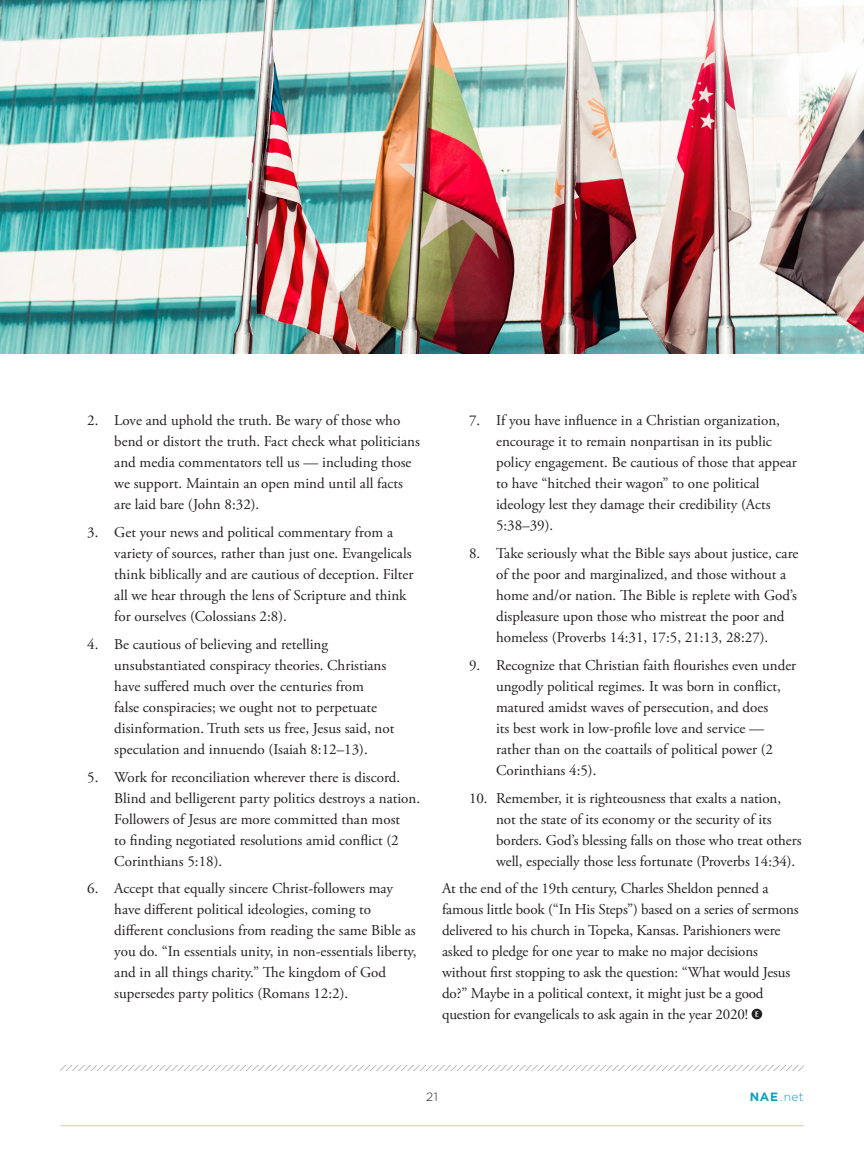
<style>
.page{position:relative;width:864px;height:1175px;background:#fff}
.page>*{position:absolute;margin:0;border:0;box-sizing:border-box;transform-origin:0 0}
.Story_First_Para_wit{font:15px/21px "Adobe Garamond Pro";color:#231f20}
.t1{font:300 12px "Gotham";color:#149dbf}
.t2{font:300 12px "Gotham";color:#231f20}
.s1{font-weight:700}
</style>
<div class="page">
<svg style="left:60px;top:1065px;width:744px;height:5px"></svg>
<hr style="left:60px;top:1125px;width:744px;height:1px;background:#d7cb9f">
<img style="left:0;top:0;width:864px;height:353px">
<svg style="left:752px;top:1008px;width:10px;height:11px"></svg>
<svg style="left:755px;top:1011px;width:3px;height:5px"></svg>
<p class="Story_First_Para_wit" style="left:114px;top:410px;width:307px;text-indent:-27px">2. Love and uphold the truth. Be wary of those who bend or distort the truth. Fact check what politicians and media commentators tell us — including those we support. Maintain an open mind until all facts are laid bare (John 8:32).</p>
<p class="Story_First_Para_wit" style="left:114px;top:522px;width:301px;text-indent:-27px">3. Get your news and political commentary from a variety of sources, rather than just one. Evangelicals think biblically and are cautious of deception. Filter all we hear through the lens of Scripture and think for ourselves (Colossians 2:8).</p>
<p class="Story_First_Para_wit" style="left:114px;top:634px;width:282px;text-indent:-27px">4. Be cautious of believing and retelling unsubstantiated conspiracy theories. Christians have suffered much over the centuries from<br>false conspiracies; we ought not to perpetuate disinformation. Truth sets us free, Jesus said, not speculation and innuendo (Isaiah 8:12–13).</p>
<p class="Story_First_Para_wit" style="left:114px;top:766px;width:307px;text-indent:-27px">5. Work for reconciliation wherever there is discord.<br>Blind and belligerent party politics destroys a nation.<br>Followers of Jesus are more committed than most<br>to finding negotiated resolutions amid conflict (2<br>Corinthians 5:18).</p>
<p class="Story_First_Para_wit" style="left:114px;top:878px;width:304px;text-indent:-27px">6. Accept that equally sincere Christ-followers may have different political ideologies, coming to different conclusions from reading the same Bible as you do. “In essentials unity, in non-essentials liberty, and in all things charity.” The kingdom of God supersedes party politics (Romans 12:2).</p>
<p class="Story_First_Para_wit" style="left:496px;top:410px;width:302px;text-indent:-27px">7. If you have influence in a Christian organization, encourage it to remain nonpartisan in its public policy engagement. Be cautious of those that appear to have “hitched their wagon” to one political ideology lest they damage their credibility (Acts 5:38–39).</p>
<p class="Story_First_Para_wit" style="left:496px;top:543px;width:304px;text-indent:-27px">8. Take seriously what the Bible says about justice, care of the poor and marginalized, and those without a home and/or nation. The Bible is replete with God’s displeasure upon those who mistreat the poor and homeless (Proverbs 14:31, 17:5, 21:13, 28:27).</p>
<p class="Story_First_Para_wit" style="left:496px;top:655px;width:302px;text-indent:-27px">9. Recognize that Christian faith flourishes even under ungodly political regimes. It was born in conflict, matured amidst waves of persecution, and does<br>its best work in low-profile love and service — rather than on the coattails of political power (2<br>Corinthians 4:5).</p>
<p class="Story_First_Para_wit" style="left:496px;top:787px;width:307px;text-indent:-27px">10. Remember, it is righteousness that exalts a nation, not the state of its economy or the security of its borders. God’s blessing falls on those who treat others well, especially those less fortunate (Proverbs 14:34).</p>
<p class="Story_First_Para_wit" style="left:442px;top:878px;width:358px">At the end of the 19th century, Charles Sheldon penned a famous little book (“In His Steps”) based on a series of sermons delivered to his church in Topeka, Kansas. Parishioners were asked to pledge for one year to make no major decisions without first stopping to ask the question: “What would Jesus do?” Maybe in a political context, it might just be a good question for evangelicals to ask again in the year 2020!</p>
<p class="t2" style="left:426px;top:1089px;width:13px">21</p>
<p class="t1" style="left:750px;top:1089px;width:56px"><span class="s1">NAE</span>.net</p>
</div>
